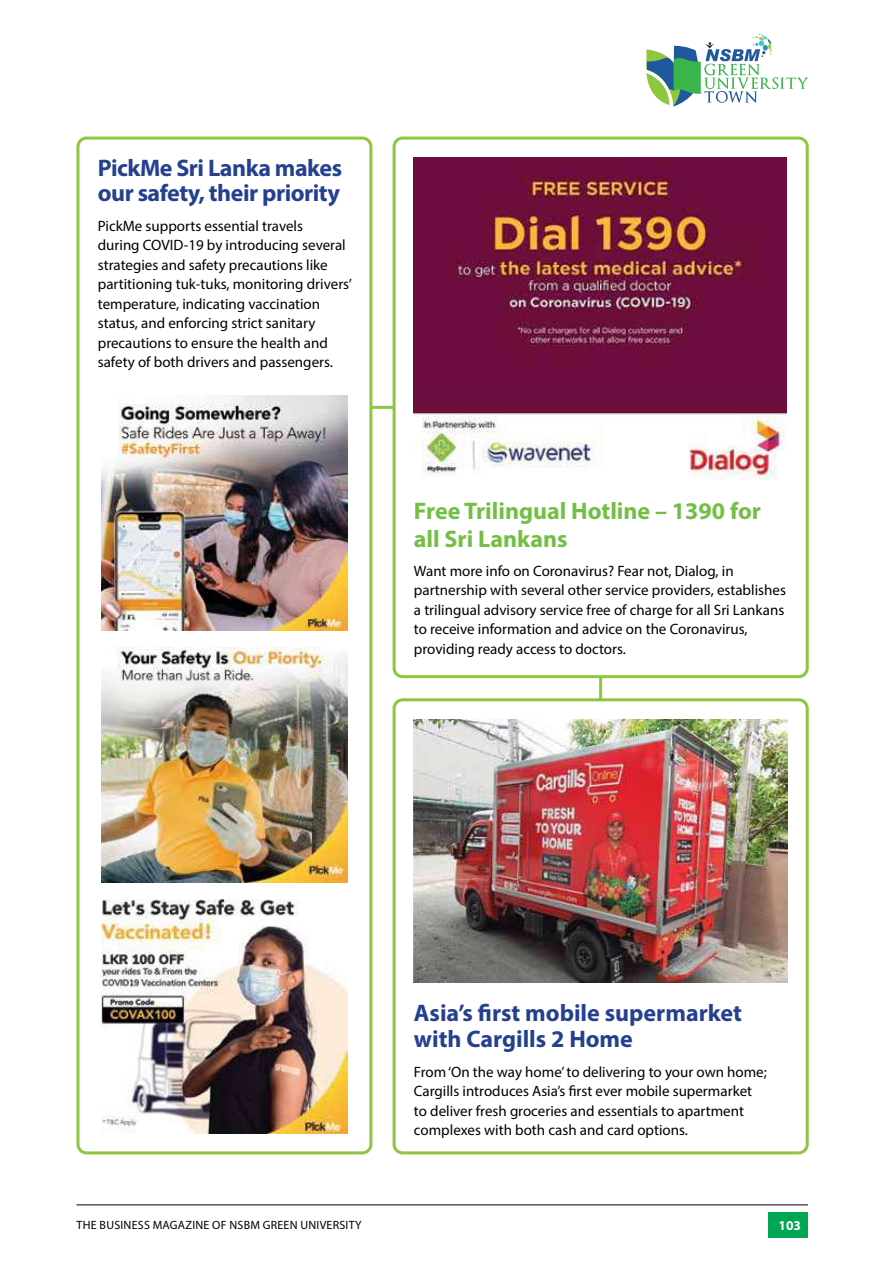
<style>
.page{position:relative;width:893px;height:1263px;background:#fff}
.page>*{position:absolute;margin:0;border:0;box-sizing:border-box;transform-origin:0 0}
.t1{font:700 24px/25.8px "Myriad Pro";letter-spacing:-.015em;color:#25408f}
.t2{font:700 24px/28.8px "Myriad Pro";color:#72bf44}
.t3{font:15px/19.5px "Myriad Pro";color:#000}
.t4{font:700 13.5px "Myriad Pro";color:#fff}
.t5{font:12px "Myriad Pro";letter-spacing:.02em;color:#000}
</style>
<div class="page">
<div style="left:76px;top:137px;width:296px;height:1017px;border:3px solid #8dc63f;border-radius:9px"></div>
<img style="left:101px;top:396px;width:247px;height:235px">
<img style="left:101px;top:647px;width:247px;height:235px">
<img style="left:101px;top:900px;width:247px;height:233px">
<div style="left:393px;top:137px;width:416px;height:541px;border:3px solid #8dc63f;border-radius:9px"></div>
<div style="left:393px;top:698px;width:416px;height:456px;border:3px solid #8dc63f;border-radius:9px"></div>
<img style="left:414px;top:157px;width:373px;height:323px">
<img style="left:414px;top:720px;width:373px;height:262px">
<hr style="left:371px;top:406px;width:23px;height:3px;background:#8dc63f">
<hr style="left:599px;top:676px;width:3px;height:25px;background:#8dc63f">
<svg style="left:646px;top:34px;width:162px;height:72px"></svg>
<div style="left:769px;top:1212px;width:39px;height:26px;background:#00a651"></div>
<hr style="left:77px;top:1204px;width:731px;height:1px;background:#000">
<h1 class="t1" style="left:98px;top:154px;width:246px">PickMe Sri Lanka makes our safety, their priority</h1>
<p class="t3" style="left:98px;top:216px;width:256px">PickMe supports essential travels<br>during COVID-19 by introducing several strategies and safety precautions like partitioning tuk-tuks, monitoring drivers’ temperature, indicating vaccination status, and enforcing strict sanitary precautions to ensure the health and safety of both drivers and passengers.</p>
<h1 class="t2" style="left:414px;top:495px;width:349px">Free Trilingual Hotline – 1390 for all Sri Lankans</h1>
<p class="t3" style="left:414px;top:561px;width:374px">Want more info on Coronavirus? Fear not, Dialog, in partnership with several other service providers, establishes a trilingual advisory service free of charge for all Sri Lankans to receive information and advice on the Coronavirus, providing ready access to doctors.</p>
<h1 class="t1" style="left:414px;top:999px;width:329px">Asia’s first mobile supermarket with Cargills 2 Home</h1>
<p class="t3" style="left:414px;top:1061px;width:354px">From ‘On the way home’ to delivering to your own home; Cargills introduces Asia’s first ever mobile supermarket to deliver fresh groceries and essentials to apartment complexes with both cash and card options.</p>
<p class="t5" style="left:77px;top:1217px;width:287px">THE BUSINESS MAGAZINE OF NSBM GREEN UNIVERSITY</p>
<p class="t4" style="left:778px;top:1216px;width:24px">103</p>
</div>
